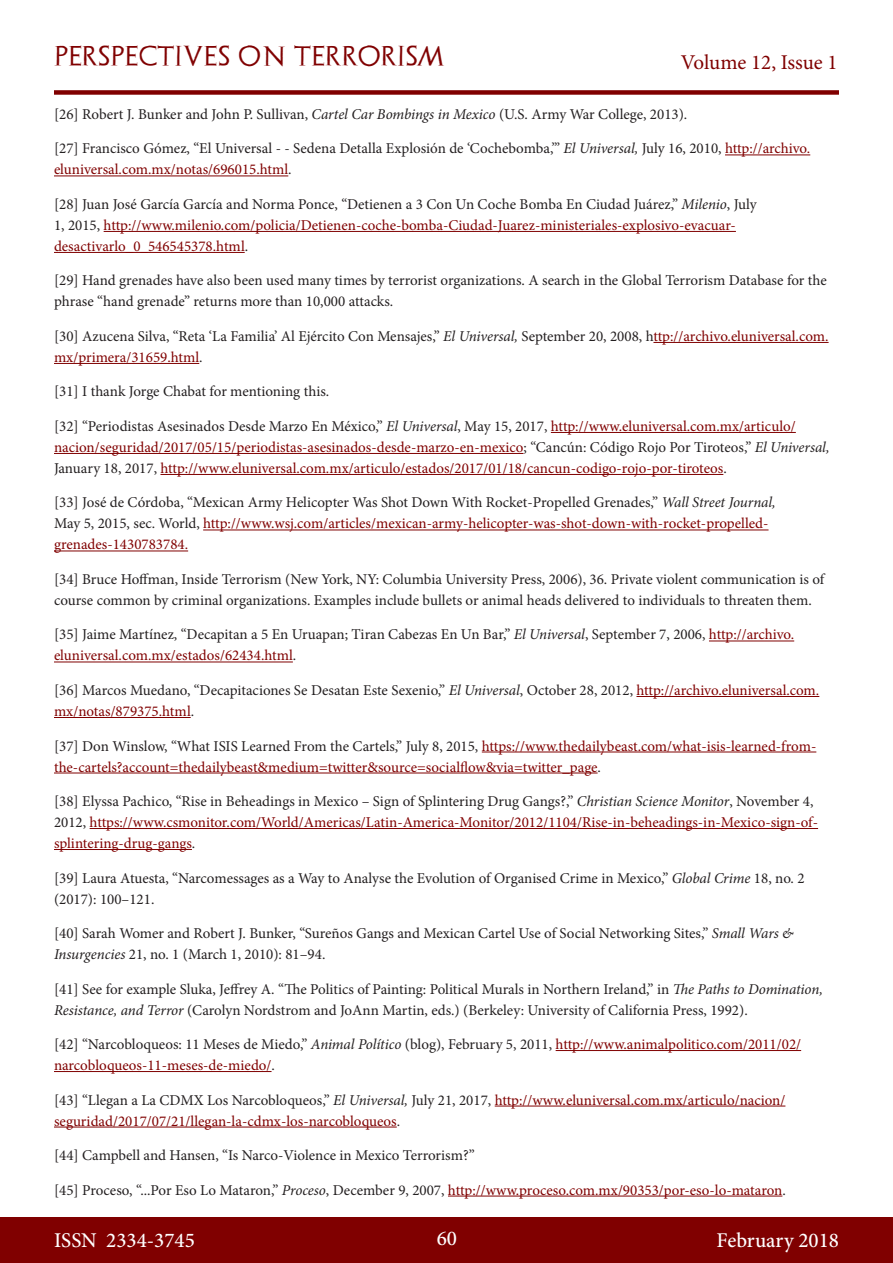
<style>
.page{position:relative;width:893px;height:1263px;background:#fff}
.page>*{position:absolute;margin:0;border:0;box-sizing:border-box;transform-origin:0 0}
.t1{font:500 21px "Minion Pro";color:#fff}
.t2{font:21px "Archeologicaps";letter-spacing:.045em;color:#800000}
.t3{font:21px "Minion Pro";letter-spacing:-.005em;color:#800000}
.Body{font:15px/21px "Minion Pro";color:#231f20}
.Body-2{font:15px/21px "Minion Pro";color:#800000}
.s1{font-style:italic}
.s2{color:#800000}
.s3{color:#231f20}
.s4{font-style:italic;color:#231f20}
</style>
<div class="page">
<div style="left:0;top:1217px;width:893px;height:46px;background:#800000"></div>
<div style="left:54px;top:90px;width:785px;height:5px;background:#800000"></div>
<hr style="left:725px;top:155px;width:85px;height:1px;background:#800000">
<hr style="left:54px;top:176px;width:234px;height:1px;background:#800000">
<hr style="left:104px;top:231px;width:632px;height:1px;background:#800000">
<hr style="left:54px;top:252px;width:191px;height:1px;background:#800000">
<hr style="left:653px;top:342px;width:176px;height:1px;background:#800000">
<hr style="left:54px;top:363px;width:145px;height:1px;background:#800000">
<hr style="left:551px;top:432px;width:245px;height:1px;background:#800000">
<hr style="left:54px;top:453px;width:469px;height:1px;background:#800000">
<hr style="left:160px;top:474px;width:563px;height:1px;background:#800000">
<hr style="left:203px;top:530px;width:565px;height:1px;background:#800000">
<hr style="left:54px;top:551px;width:134px;height:1px;background:#800000">
<hr style="left:709px;top:641px;width:85px;height:1px;background:#800000">
<hr style="left:54px;top:662px;width:239px;height:1px;background:#800000">
<hr style="left:636px;top:696px;width:183px;height:1px;background:#800000">
<hr style="left:54px;top:717px;width:137px;height:1px;background:#800000">
<hr style="left:482px;top:752px;width:334px;height:1px;background:#800000">
<hr style="left:54px;top:773px;width:544px;height:1px;background:#800000">
<hr style="left:90px;top:828px;width:728px;height:1px;background:#800000">
<hr style="left:54px;top:849px;width:138px;height:1px;background:#800000">
<hr style="left:556px;top:1050px;width:245px;height:1px;background:#800000">
<hr style="left:54px;top:1071px;width:218px;height:1px;background:#800000">
<hr style="left:495px;top:1106px;width:290px;height:1px;background:#800000">
<hr style="left:54px;top:1127px;width:343px;height:1px;background:#800000">
<hr style="left:448px;top:1196px;width:334px;height:1px;background:#800000">
<h1 class="t2" style="left:54px;top:43px;width:392px">PERSPECTIVES ON TERRORISM</h1>
<h1 class="t3" style="left:681px;top:48px;width:158px">Volume 12, Issue 1</h1>
<p class="Body" style="left:54px;top:104px;width:635px">[26] Robert J. Bunker and John P. Sullivan, <span class="s1">Cartel Car Bombings in Mexico</span> (U.S. Army War College, 2013).</p>
<p class="Body" style="left:54px;top:138px;width:758px">[27] Francisco Gómez, “El Universal - - Sedena Detalla Explosión de ‘Cochebomba,’” <span class="s1">El Universal,</span> July 16, 2010, <span class="s2">http://archivo. eluniversal.com.mx/notas/696015.html</span>.</p>
<p class="Body-2" style="left:54px;top:194px;width:704px"><span class="s3">[28] Juan José García García and Norma Ponce, “Detienen a 3 Con Un Coche Bomba En Ciudad Juárez,”</span> <span class="s4">Milenio</span><span class="s3">, July<br>1, 2015,</span> http://www.milenio.com/policia/Detienen-coche-bomba-Ciudad-Juarez-ministeriales-explosivo-evacuar&shy;desactivarlo_0_546545378.html<span class="s3">.</span></p>
<p class="Body" style="left:54px;top:270px;width:774px">[29] Hand grenades have also been used many times by terrorist organizations. A search in the Global Terrorism Database for the phrase “hand grenade” returns more than 10,000 attacks.</p>
<p class="Body" style="left:54px;top:326px;width:776px">[30] Azucena Silva, “Reta ‘La Familia’ Al Ejército Con Mensajes,” <span class="s1">El Universal,</span> September 20, 2008, h<span class="s2">ttp://archivo.eluniversal.com. mx/primera/31659.html</span>.</p>
<p class="Body" style="left:54px;top:381px;width:277px">[31] I thank Jorge Chabat for mentioning this.</p>
<p class="Body-2" style="left:54px;top:416px;width:777px"><span class="s3">[32] “Periodistas Asesinados Desde Marzo En México,”</span> <span class="s4">El Universal</span><span class="s3">, May 15, 2017,</span> http://www.eluniversal.com.mx/articulo/ nacion/seguridad/2017/05/15/periodistas-asesinados-desde-marzo-en-mexico<span class="s3">; “Cancún: Código Rojo Por Tiroteos,”</span> <span class="s4">El Universal,<br></span><span class="s3">January 18, 2017,</span> http://www.eluniversal.com.mx/articulo/estados/2017/01/18/cancun-codigo-rojo-por-tiroteos<span class="s3">.</span></p>
<p class="Body-2" style="left:54px;top:492px;width:723px"><span class="s3">[33] José de Córdoba, “Mexican Army Helicopter Was Shot Down With Rocket-Propelled Grenades,”</span> <span class="s4">Wall Street Journal,<br></span><span class="s3">May 5, 2015, sec. World,</span> http://www.wsj.com/articles/mexican-army-helicopter-was-shot-down-with-rocket-propelled&shy;grenades-1430783784.</p>
<p class="Body" style="left:54px;top:569px;width:772px">[34] Bruce Hoffman, Inside Terrorism (New York, NY: Columbia University Press, 2006), 36. Private violent communication is of course common by criminal organizations. Examples include bullets or animal heads delivered to individuals to threaten them.</p>
<p class="Body" style="left:54px;top:624px;width:742px">[35] Jaime Martínez, “Decapitan a 5 En Uruapan; Tiran Cabezas En Un Bar,” <span class="s1">El Universal</span>, September 7, 2006, <span class="s2">http://archivo. eluniversal.com.mx/estados/62434.html</span>.</p>
<p class="Body" style="left:54px;top:680px;width:767px">[36] Marcos Muedano, “Decapitaciones Se Desatan Este Sexenio,” <span class="s1">El Universal</span>, October 28, 2012, <span class="s2">http://archivo.eluniversal.com. mx/notas/879375.html</span>.</p>
<p class="Body-2" style="left:54px;top:735px;width:764px"><span class="s3">[37] Don Winslow, “What ISIS Learned From the Cartels,” July 8, 2015,</span> https://www.thedailybeast.com/what-isis-learned-from&shy;the-cartels?account=thedailybeast&amp;medium=twitter&amp;source=socialflow&amp;via=twitter_page<span class="s3">.</span></p>
<p class="Body-2" style="left:54px;top:791px;width:766px"><span class="s3">[38] Elyssa Pachico, “Rise in Beheadings in Mexico – Sign of Splintering Drug Gangs?,”</span> <span class="s4">Christian Science Monitor</span><span class="s3">, November 4,<br>2012,</span> https://www.csmonitor.com/World/Americas/Latin-America-Monitor/2012/1104/Rise-in-beheadings-in-Mexico-sign-of&shy;splintering-drug-gangs<span class="s3">.</span></p>
<p class="Body" style="left:54px;top:867px;width:752px">[39] Laura Atuesta, “Narcomessages as a Way to Analyse the Evolution of Organised Crime in Mexico,” <span class="s1">Global Crime</span> 18, no. 2 (2017): 100–121.</p>
<p class="Body" style="left:54px;top:923px;width:741px">[40] Sarah Womer and Robert J. Bunker, “Sureños Gangs and Mexican Cartel Use of Social Networking Sites,” <span class="s1">Small Wars &amp;<br>Insurgencies</span> 21, no. 1 (March 1, 2010): 81–94.</p>
<p class="Body" style="left:54px;top:978px;width:770px">[41] See for example Sluka, Jeffrey A. “The Politics of Painting: Political Murals in Northern Ireland,” in <span class="s1">The Paths to Domination,<br>Resistance, and Terror</span> (Carolyn Nordstrom and JoAnn Martin, eds.) (Berkeley: University of California Press, 1992).</p>
<p class="Body-2" style="left:54px;top:1034px;width:749px"><span class="s3">[42] “Narcobloqueos: 11 Meses de Miedo,”</span> <span class="s4">Animal Político</span> <span class="s3">(blog), February 5, 2011,</span> http://www.animalpolitico.com/2011/02/ narcobloqueos-11-meses-de-miedo/<span class="s3">.</span></p>
<p class="Body-2" style="left:54px;top:1089px;width:733px"><span class="s3">[43] “Llegan a La CDMX Los Narcobloqueos,”</span> <span class="s4">El Universal,</span> <span class="s3">July 21, 2017,</span> http://www.eluniversal.com.mx/articulo/nacion/ seguridad/2017/07/21/llegan-la-cdmx-los-narcobloqueos<span class="s3">.</span></p>
<p class="Body" style="left:54px;top:1145px;width:422px">[44] Campbell and Hansen, “Is Narco-Violence in Mexico Terrorism?”</p>
<p class="Body" style="left:54px;top:1179px;width:733px">[45] Proceso, “...Por Eso Lo Mataron,” <span class="s1">Proceso</span>, December 9, 2007, <span class="s2">http://www.proceso.com.mx/90353/por-eso-lo-mataron</span>.</p>
<h1 class="t1" style="left:54px;top:1226px;width:142px">ISSN 2334-3745</h1>
<h1 class="t1" style="left:437px;top:1224px;width:22px">60</h1>
<h1 class="t1" style="left:717px;top:1226px;width:124px">February 2018</h1>
</div>
